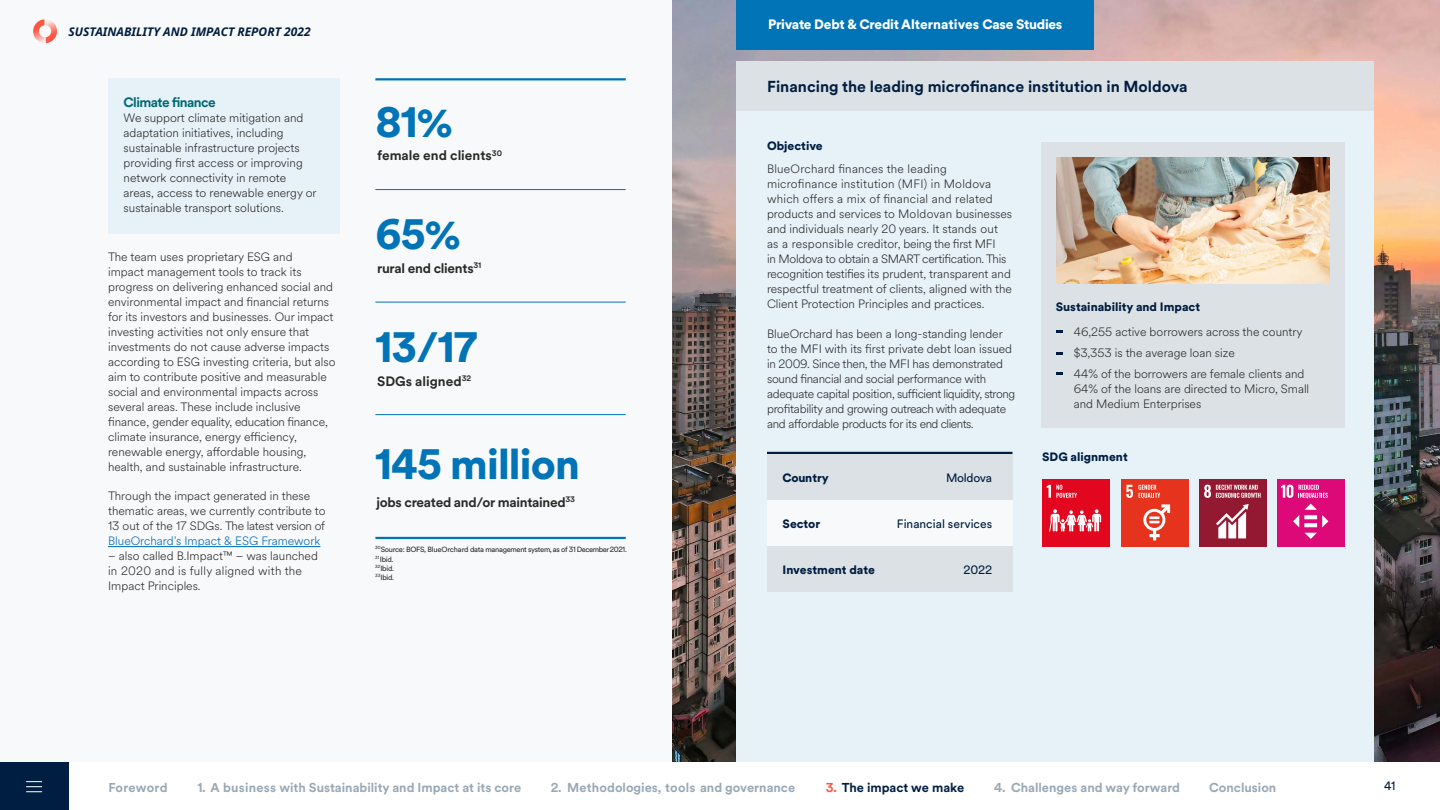
<style>
.page{position:relative;width:1440px;height:810px;background:#f8f9fa}
.page>*{position:absolute;margin:0;border:0;box-sizing:border-box;transform-origin:0 0}
.t1{font:900 42px "Schroders Circular";letter-spacing:-.02em;color:#0074b7}
.t2{font:700 15.75px "Schroders Circular";color:#001e41}
.t3{font:700 13.5px "Schroders Circular";letter-spacing:-.02em;color:#2b2b2a}
.t4{font:900 13.5px "Schroders Circular";letter-spacing:-.02em;color:#fff}
.t5{font:700 13.5px "Schroders Circular";color:#2b2b2a}
.t6{font:700 13.5px "Schroders Circular";letter-spacing:-.04em;color:#006974}
.t7{font:700 12.75px "Schroders Circular";color:#9aa8b4}
.t8{font:700 12.75px "Schroders Circular";color:#001e41}
.t9{font:300 12px/15px "Schroders Circular";color:#2b2b2a}
.t10{font:300 12px/15px "Schroders Circular";letter-spacing:-.02em;color:#2b2b2a}
.t11{font:900 12px "Schroders Circular";color:#001e41}
.t12{font:italic 700 12px "Noto Sans";color:#001e41}
.t13{font:300 12px "Schroders Circular";color:#0069b4}
.t14{font:12px "Schroders Circular";color:#001e41}
.t15{font:12px "Schroders Circular";letter-spacing:-.025em;color:#001e41}
.t16{font:7.5px/10.1px "Schroders Circular";letter-spacing:-.04em;color:#2b2b2a}
.s1{color:#ff5642}
</style>
<div class="page">
<img style="left:672px;top:0;width:768px;height:762px">
<div style="left:736px;top:111px;width:638px;height:680px;background:#e6f1f8"></div>
<div style="left:736px;top:61px;width:638px;height:50px;background:#dce1e5"></div>
<hr style="left:108px;top:546px;width:212px;height:1px;background:#0069b4">
<div style="left:1041px;top:142px;width:303px;height:286px;background:#dce1e5"></div>
<img style="left:1056px;top:157px;width:274px;height:126px">
<svg style="left:1056px;top:330px;width:7px;height:3px"></svg>
<svg style="left:1056px;top:352px;width:7px;height:2px"></svg>
<svg style="left:1056px;top:372px;width:7px;height:3px"></svg>
<hr style="left:767px;top:452px;width:245px;height:2px;background:#001e41">
<div style="left:767px;top:497px;width:245px;height:94px;background:#f8f9fa"></div>
<div style="left:767px;top:546px;width:245px;height:46px;background:#dce1e5"></div>
<div style="left:767px;top:454px;width:245px;height:45px;background:#dce1e5"></div>
<div style="left:736px;top:0;width:358px;height:50px;background:#0074b7"></div>
<div style="left:109px;top:78px;width:231px;height:156px;background:#e6f1f8"></div>
<hr style="left:375px;top:78px;width:251px;height:2px;background:#0074b7">
<hr style="left:375px;top:189px;width:251px;height:1px;background:#0074b7">
<hr style="left:375px;top:414px;width:251px;height:1px;background:#0074b7">
<hr style="left:375px;top:302px;width:251px;height:1px;background:#0074b7">
<hr style="left:375px;top:537px;width:251px;height:2px;background:#0074b7">
<div style="left:1043px;top:479px;width:67px;height:68px;background:#e2071f"></div>
<svg style="left:1047px;top:485px;width:30px;height:13px"></svg>
<svg style="left:1049px;top:509px;width:52px;height:23px"></svg>
<div style="left:1121px;top:479px;width:67px;height:67px;background:#e6331d"></div>
<svg style="left:1126px;top:485px;width:44px;height:56px"></svg>
<div style="left:1199px;top:479px;width:67px;height:67px;background:#931831"></div>
<svg style="left:1204px;top:485px;width:57px;height:13px"></svg>
<svg style="left:1216px;top:504px;width:33px;height:34px"></svg>
<div style="left:1277px;top:479px;width:67px;height:67px;background:#dd0979"></div>
<svg style="left:1305px;top:533px;width:12px;height:6px"></svg>
<svg style="left:1281px;top:485px;width:47px;height:42px"></svg>
<div style="left:68px;top:763px;width:1372px;height:47px;background:#fff"></div>
<svg style="left:33px;top:19px;width:24px;height:24px"></svg>
<div style="left:0;top:763px;width:68px;height:47px;background:#001e41"></div>
<svg style="left:26px;top:781px;width:16px;height:11px"></svg>
<p class="t12" style="left:68px;top:23px;width:244px">SUSTAINABILITY AND IMPACT REPORT 2022</p>
<p class="t6" style="left:124px;top:93px;width:94px">Climate finance</p>
<p class="t9" style="left:124px;top:110px;width:195px">We support climate mitigation and adaptation initiatives, including sustainable infrastructure projects providing first access or improving network connectivity in remote areas, access to renewable energy or sustainable transport solutions.</p>
<p class="t9" style="left:108px;top:248px;width:229px">The team uses proprietary ESG and<br>impact management tools to track its progress on delivering enhanced social and environmental impact and financial returns for its investors and businesses. Our impact investing activities not only ensure that investments do not cause adverse impacts according to ESG investing criteria, but also aim to contribute positive and measurable social and environmental impacts across several areas. These include inclusive finance, gender equality, education finance, climate insurance, energy efficiency, renewable energy, affordable housing, health, and sustainable infrastructure.</p>
<p class="t9" style="left:108px;top:488px;width:219px">Through the impact generated in these thematic areas, we currently contribute to<br>13 out of the 17 SDGs. The latest version of</p>
<p class="t13" style="left:108px;top:533px;width:214px">BlueOrchard’s Impact &amp; ESG Framework</p>
<p class="t9" style="left:108px;top:548px;width:211px">– also called B.Impact™ – was launched in 2020 and is fully aligned with the<br>Impact Principles.</p>
<h1 class="t1" style="left:375px;top:93px;width:79px">81%</h1>
<p class="t5" style="left:377px;top:146px;width:126px">female end clients<sup>30</sup></p>
<h1 class="t1" style="left:375px;top:205px;width:87px">65%</h1>
<p class="t3" style="left:377px;top:259px;width:106px">rural end clients<sup>31</sup></p>
<h1 class="t1" style="left:375px;top:318px;width:104px">13/17</h1>
<p class="t5" style="left:377px;top:371px;width:96px">SDGs aligned<sup>32</sup></p>
<h1 class="t1" style="left:375px;top:435px;width:206px">145 million</h1>
<p class="t3" style="left:376px;top:493px;width:200px">jobs created and/or maintained<sup>33</sup></p>
<p class="t16" style="left:375px;top:544px;width:253px"><sup>30</sup>Source: BOFS, BlueOrchard data management system, as of 31 December 2021.<br><sup>31</sup> Ibid.</p>
<p class="t16" style="left:375px;top:563px;width:20px;line-height:9px"><sup>32</sup>Ibid.<br><sup>33</sup>Ibid.</p>
<p class="t4" style="left:768px;top:15px;width:296px">Private Debt &amp; Credit Alternatives Case Studies</p>
<h2 class="t2" style="left:767px;top:76px;width:422px">Financing the leading microfinance institution in Moldova</h2>
<p class="t11" style="left:767px;top:138px;width:57px">Objective</p>
<p class="t9" style="left:767px;top:161px;width:247px">BlueOrchard finances the leading microfinance institution (MFI) in Moldova which offers a mix of financial and related products and services to Moldovan businesses and individuals nearly 20 years. It stands out as a responsible creditor, being the first MFI<br>in Moldova to obtain a SMART certification. This recognition testifies its prudent, transparent and respectful treatment of clients, aligned with the Client Protection Principles and practices.</p>
<p class="t10" style="left:767px;top:326px;width:250px">BlueOrchard has been a long-standing lender to the MFI with its first private debt loan issued in 2009. Since then, the MFI has demonstrated sound financial and social performance with adequate capital position, sufficient liquidity, strong profitability and growing outreach with adequate and affordable products for its end clients.</p>
<p class="t11" style="left:783px;top:469px;width:48px">Country</p>
<p class="t11" style="left:783px;top:516px;width:39px">Sector</p>
<p class="t11" style="left:783px;top:561px;width:94px">Investment date</p>
<p class="t15" style="left:946px;top:470px;width:48px">Moldova</p>
<p class="t14" style="left:897px;top:516px;width:97px">Financial services</p>
<p class="t14" style="left:964px;top:561px;width:30px">2022</p>
<p class="t11" style="left:1056px;top:299px;width:146px">Sustainability and Impact</p>
<p class="t9" style="left:1074px;top:320px;width:230px;line-height:21.8px">46,255 active borrowers across the country $3,353 is the average loan size</p>
<p class="t9" style="left:1074px;top:365px;width:237px">44% of the borrowers are female clients and<br>64% of the loans are directed to Micro, Small and Medium Enterprises</p>
<p class="t11" style="left:1042px;top:448px;width:87px">SDG alignment</p>
<p class="t7" style="left:108px;top:779px;width:61px">Foreword</p>
<p class="t7" style="left:197px;top:779px;width:325px">1. A business with Sustainability and Impact at its core</p>
<p class="t7" style="left:551px;top:779px;width:246px">2. Methodologies, tools and governance</p>
<p class="t8" style="left:826px;top:779px;width:140px"><span class="s1">3.</span> The impact we make</p>
<p class="t7" style="left:994px;top:779px;width:187px">4. Challenges and way forward</p>
<p class="t7" style="left:1209px;top:779px;width:69px">Conclusion</p>
<p class="t14" style="left:1384px;top:778px;width:13px">41</p>
</div>
